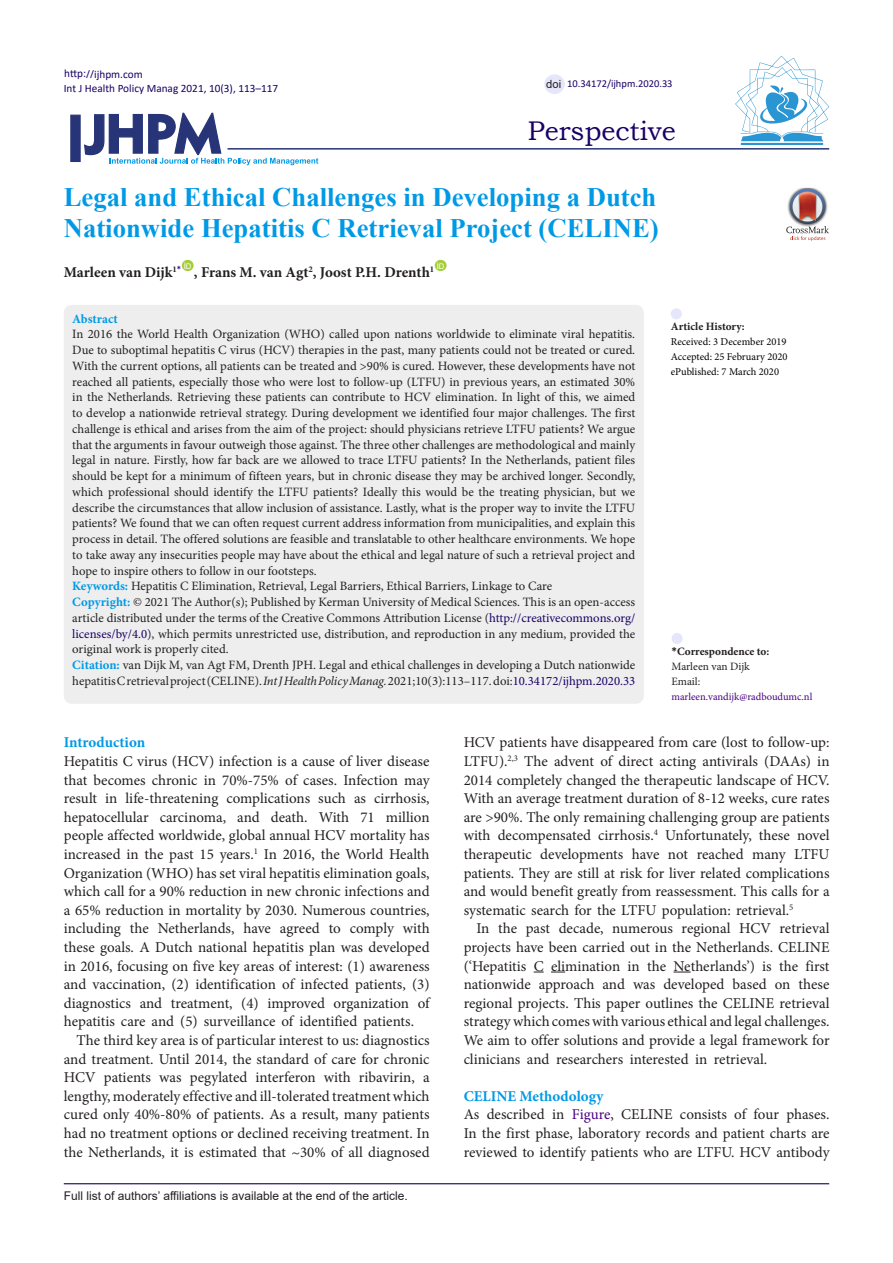
<style>
.page{position:relative;width:893px;height:1263px;background:#fff}
.page>*{position:absolute;margin:0;border:0;box-sizing:border-box;transform-origin:0 0}
.t1{font:27px "Bookman Old Style";color:#190066}
.Default{font:700 26.7px/31.5px "Times New Roman";color:#0099e5}
.t2{font:15px/18.6px "Minion Pro";color:#231f20;text-align:justify}
.Default-2{font:700 15px "Minion Pro";color:#231f20}
.t3{font:700 15px "Minion Pro";color:#0099e5}
.t4{font:12.75px/15.8px "Minion Pro";color:#231f20;text-align:justify}
.Default-3{font:700 12.75px "Minion Pro";color:#0099e5}
.t5{font:12px "Arial";color:#231f20}
.t6{font:11.25px "Calibri";color:#190066}
.t7{font:700 11.25px "Minion Pro";color:#231f20}
.t8{font:11.25px "Minion Pro";color:#231f20}
.t9{font:11.25px "Arial";color:#231f20}
.t10{font:10.5px "Minion Pro";color:#000}
.t11{font:10.5px "Minion Pro";color:#4b0082}
.t12{font:10.5px "Calibri";color:#190066}
.t13{font:7.8px "Arial";color:#fff}
.s1{font-weight:700;color:#0099e5}
.s2{color:#190066}
.s3{font-style:italic}
.s4{font-family:"Calibri"}
.s5{color:#4b0082}
</style>
<div class="page">
<svg style="left:84px;top:112px;width:234px;height:53px"></svg>
<div style="left:70px;top:115px;width:11px;height:47px;background:#273578;border:1px solid #273578"></div>
<div style="left:182px;top:260px;width:12px;height:11px;background:#a6ce39;border-radius:50%"></div>
<div style="left:435px;top:260px;width:12px;height:11px;background:#a6ce39;border-radius:50%"></div>
<hr style="left:227px;top:148px;width:602px;height:2px;background:#273578">
<div style="left:64px;top:305px;width:580px;height:399px;background:#eee;border-radius:8px"></div>
<div style="left:672px;top:633px;width:11px;height:11px;background:#e6e6fa;border-radius:50%"></div>
<div style="left:671px;top:308px;width:11px;height:11px;background:#e6e6fa;border-radius:50%"></div>
<hr style="left:64px;top:1183px;width:765px;height:1px;background:#190066">
<hr style="left:741px;top:143px;width:82px;height:2px;background:#2995d2">
<svg style="left:735px;top:56px;width:94px;height:85px"></svg>
<div style="left:544px;top:74px;width:21px;height:20px;background:#e6e6fa;border-radius:50%"></div>
<img style="left:798px;top:188px;width:18px;height:1px">
<svg style="left:786px;top:189px;width:43px;height:52px"></svg>
<svg style="left:551px;top:972px;width:14px;height:1px"></svg>
<svg style="left:673px;top:972px;width:18px;height:1px"></svg>
<p class="t6" style="left:64px;top:66px;width:80px">http://ijhpm.com</p>
<p class="t6" style="left:64px;top:81px;width:216px">Int J Health Policy Manag 2021, 10(3), 113–117</p>
<p class="t9" style="left:546px;top:76px;width:17px">doi</p>
<p class="t12" style="left:567px;top:76px;width:107px">10.34172/ijhpm.2020.33</p>
<p class="t1" style="left:528px;top:113px;width:149px">Perspective</p>
<p class="Default" style="left:64px;top:180px;width:596px">Legal and Ethical Challenges in Developing a Dutch<br>Nationwide Hepatitis C Retrieval Project (CELINE)</p>
<p class="Default-2" style="left:64px;top:261px;width:119px">Marleen van Dijk<sup>1</sup><sup>*</sup></p>
<p class="t13" style="left:184px;top:260px;width:9px">ID</p>
<p class="t13" style="left:437px;top:260px;width:9px">ID</p>
<p class="Default-2" style="left:194px;top:261px;width:242px">, Frans M. van Agt<sup>2</sup>, Joost P.H. Drenth<sup>1</sup></p>
<p class="Default-3" style="left:72px;top:310px;width:47px">Abstract</p>
<p class="t4" style="left:72px;top:327px;width:565px">In 2016 the World Health Organization (WHO) called upon nations worldwide to eliminate viral hepatitis.<br>Due to suboptimal hepatitis C virus (HCV) therapies in the past, many patients could not be treated or cured.<br>With the current options, all patients can be treated and &gt;90% is cured. However, these developments have not reached all patients, especially those who were lost to follow-up (LTFU) in previous years, an estimated 30% in the Netherlands. Retrieving these patients can contribute to HCV elimination. In light of this, we aimed to develop a nationwide retrieval strategy. During development we identified four major challenges. The first challenge is ethical and arises from the aim of the project: should physicians retrieve LTFU patients? We argue that the arguments in favour outweigh those against. The three other challenges are methodological and mainly legal in nature. Firstly, how far back are we allowed to trace LTFU patients? In the Netherlands, patient files should be kept for a minimum of fifteen years, but in chronic disease they may be archived longer. Secondly, which professional should identify the LTFU patients? Ideally this would be the treating physician, but we describe the circumstances that allow inclusion of assistance. Lastly, what is the proper way to invite the LTFU patients? We found that we can often request current address information from municipalities, and explain this process in detail. The offered solutions are feasible and translatable to other healthcare environments. We hope to take away any insecurities people may have about the ethical and legal nature of such a retrieval project and hope to inspire others to follow in our footsteps.</p>
<p class="t4" style="left:72px;top:579px;width:481px"><span class="s1">Keywords:</span> Hepatitis C Elimination, Retrieval, Legal Barriers, Ethical Barriers, Linkage to Care</p>
<p class="t4" style="left:72px;top:594px;width:565px"><span class="s1">Copyright:</span> © 2021 The Author(s); Published by Kerman University of Medical Sciences. This is an open-access article distributed under the terms of the Creative Commons Attribution License (<span class="s2">http://creativecommons.org/ licenses/by/4.0</span>), which permits unrestricted use, distribution, and reproduction in any medium, provided the original work is properly cited.</p>
<p class="t4" style="left:72px;top:657px;width:564px"><span class="s1">Citation:</span> van Dijk M, van Agt FM, Drenth JPH. Legal and ethical challenges in developing a Dutch nationwide hepatitis C retrieval project (CELINE). <span class="s3">Int J Health Policy Manag.</span> 2021;10(3):113–117.doi:<span class="s2">10.34172/ijhpm.2020.33</span></p>
<p class="t7" style="left:671px;top:319px;width:76px">Article History:</p>
<p class="t10" style="left:671px;top:335px;width:117px">Received: 3 December 2019</p>
<p class="t10" style="left:671px;top:350px;width:118px">Accepted: 25 February 2020</p>
<p class="t10" style="left:671px;top:365px;width:110px">ePublished: 7 March 2020</p>
<p class="t7" style="left:671px;top:644px;width:99px"><span class="s4">*</span>Correspondence to:</p>
<p class="t8" style="left:671px;top:659px;width:80px">Marleen van Dijk</p>
<p class="t8" style="left:671px;top:674px;width:30px">Email:</p>
<p class="t11" style="left:671px;top:690px;width:142px">marleen.vandijk@radboudumc.nl</p>
<p class="t3" style="left:64px;top:732px;width:83px">Introduction</p>
<p class="t2" style="left:64px;top:752px;width:367px">Hepatitis C virus (HCV) infection is a cause of liver disease that becomes chronic in 70%-75% of cases. Infection may result in life-threatening complications such as cirrhosis, hepatocellular carcinoma, and death. With 71 million people affected worldwide, global annual HCV mortality has increased in the past 15 years.<sup>1</sup> In 2016, the World Health Organization (WHO) has set viral hepatitis elimination goals, which call for a 90% reduction in new chronic infections and a 65% reduction in mortality by 2030. Numerous countries, including the Netherlands, have agreed to comply with these goals. A Dutch national hepatitis plan was developed in 2016, focusing on five key areas of interest: (1) awareness and vaccination, (2) identification of infected patients, (3) diagnostics and treatment, (4) improved organization of hepatitis care and (5) surveillance of identified patients.</p>
<p class="t2" style="left:64px;top:1031px;width:367px;text-indent:13px">The third key area is of particular interest to us: diagnostics and treatment. Until 2014, the standard of care for chronic HCV patients was pegylated interferon with ribavirin, a lengthy, moderately effective and ill-tolerated treatment which cured only 40%-80% of patients. As a result, many patients had no treatment options or declined receiving treatment. In the Netherlands, it is estimated that ~30% of all diagnosed</p>
<p class="t5" style="left:64px;top:1187px;width:346px">Full list of authors’ affiliations is available at the end of the article.</p>
<p class="t2" style="left:464px;top:733px;width:367px">HCV patients have disappeared from care (lost to follow-up:<br>LTFU).<sup>2,3</sup> The advent of direct acting antivirals (DAAs) in 2014 completely changed the therapeutic landscape of HCV.<br>With an average treatment duration of 8-12 weeks, cure rates are &gt;90%. The only remaining challenging group are patients with decompensated cirrhosis.<sup>4</sup> Unfortunately, these novel therapeutic developments have not reached many LTFU patients. They are still at risk for liver related complications and would benefit greatly from reassessment. This calls for a systematic search for the LTFU population: retrieval.<sup>5</sup></p>
<p class="t2" style="left:464px;top:919px;width:367px;text-indent:13px">In the past decade, numerous regional HCV retrieval projects have been carried out in the Netherlands. CELINE (‘Hepatitis C elimination in the Netherlands’) is the first nationwide approach and was developed based on these regional projects. This paper outlines the CELINE retrieval strategy which comes with various ethical and legal challenges.<br>We aim to offer solutions and provide a legal framework for clinicians and researchers interested in retrieval.</p>
<p class="t3" style="left:464px;top:1085px;width:141px">CELINE Methodology</p>
<p class="t2" style="left:464px;top:1105px;width:367px">As described in <span class="s5">Figure</span>, CELINE consists of four phases.<br>In the first phase, laboratory records and patient charts are reviewed to identify patients who are LTFU. HCV antibody</p>
</div>
